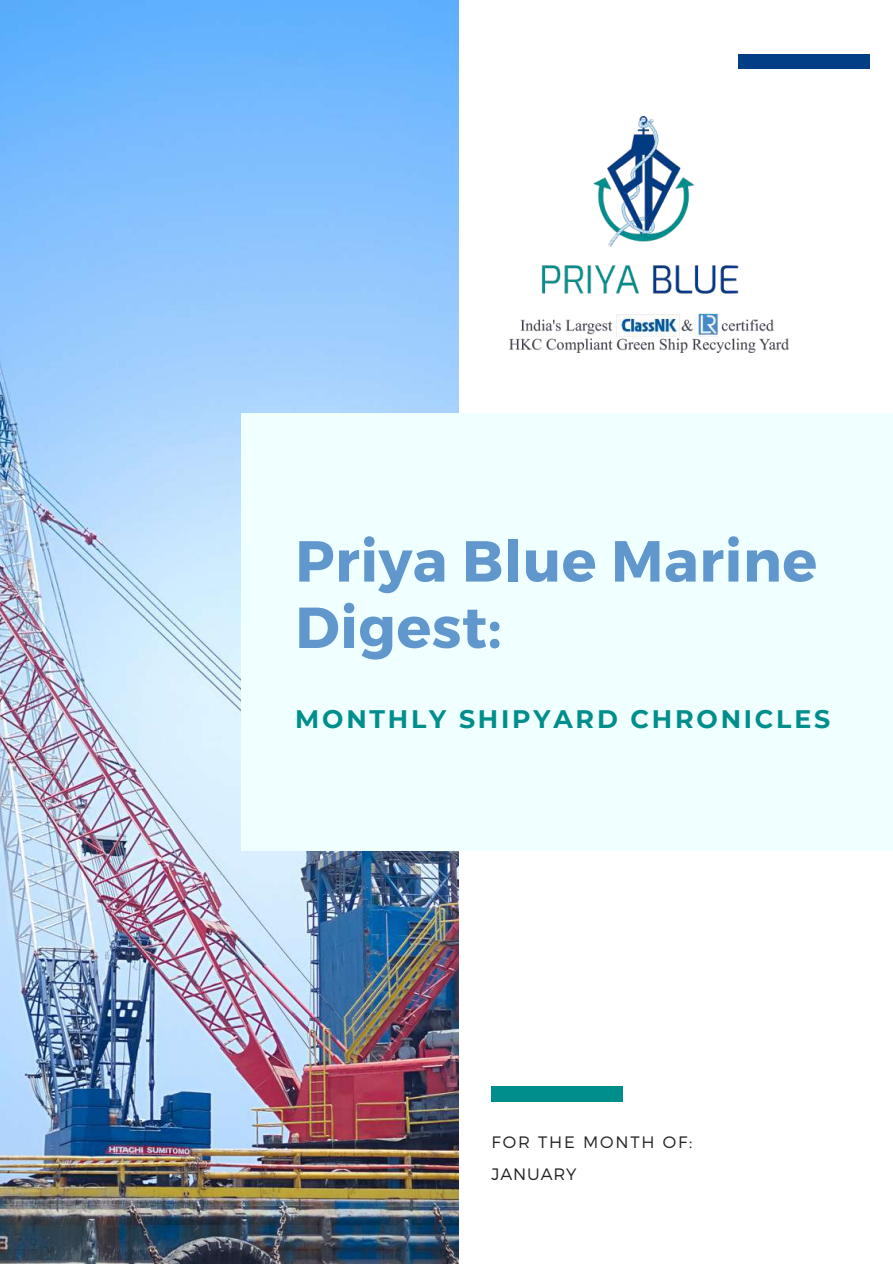
<style>
.page{position:relative;width:893px;height:1264px;background:#fff}
.page>*{position:absolute;margin:0;border:0;box-sizing:border-box;transform-origin:0 0}
.t1{font:700 57.6px/66.3px "Montserrat";letter-spacing:.01em;color:#6097cc}
.t2{font:700 25.35px "Montserrat";letter-spacing:.11em;color:#008e8c}
.t3{font:300 16.5px/31.8px "Montserrat";letter-spacing:.11em;color:#222}
</style>
<div class="page">
<img style="left:0;top:0;width:458px;height:1263px">
<div style="left:738px;top:54px;width:131px;height:15px;background:#023e86"></div>
<div style="left:491px;top:1086px;width:132px;height:14px;background:#008e8c"></div>
<img style="left:509px;top:117px;width:279px;height:235px">
<div style="left:242px;top:413px;width:650px;height:437px;background:#f0ffff"></div>
<h1 class="t1" style="left:295px;top:525px;width:523px">Priya Blue Marine<br>Digest:</h1>
<p class="t2" style="left:295px;top:703px;width:536px">MONTHLY SHIPYARD CHRONICLES</p>
<p class="t3" style="left:491px;top:1125px;width:202px">FOR THE MONTH OF:<br>JANUARY</p>
</div>
